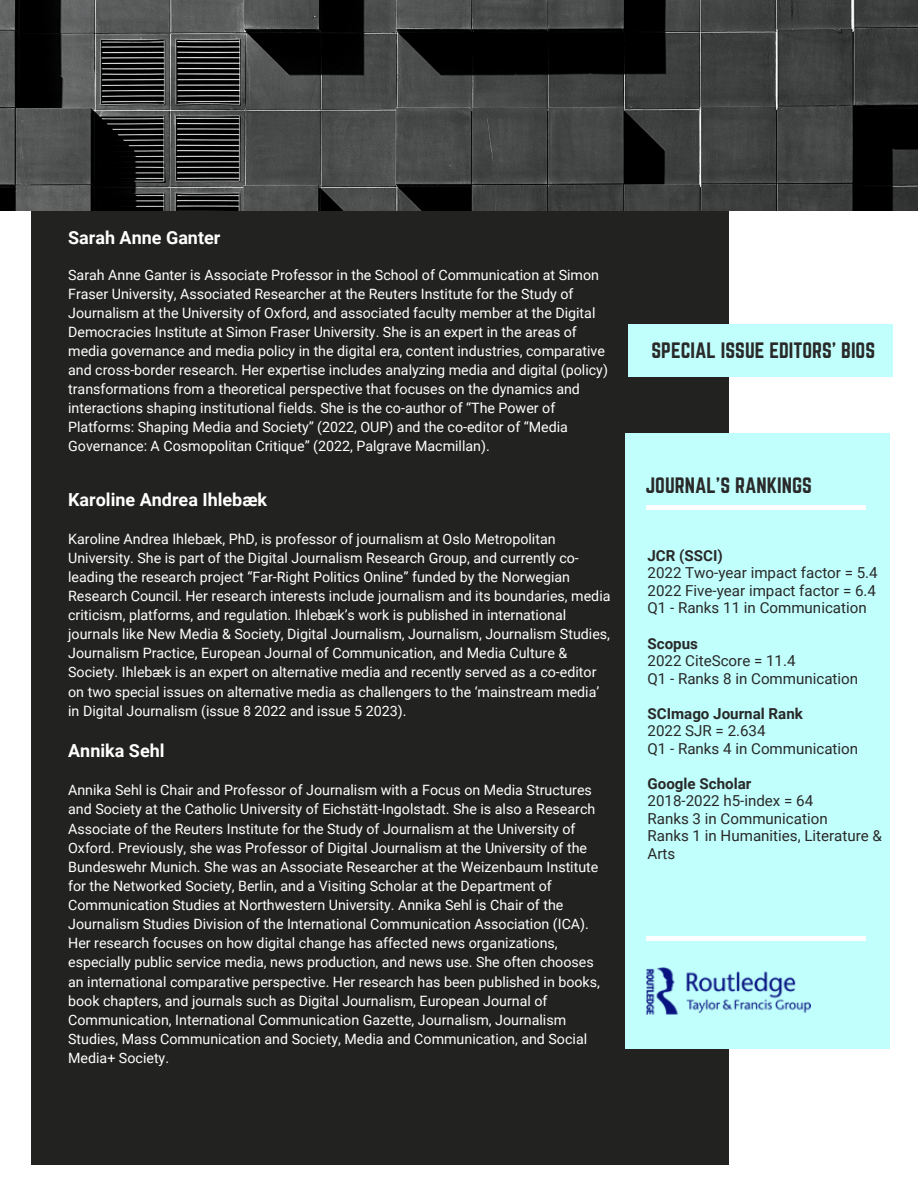
<style>
.page{position:relative;width:918px;height:1188px;background:#fff}
.page>*{position:absolute;margin:0;border:0;box-sizing:border-box;transform-origin:0 0}
.t1{font:19.5px "Norwester";color:#292929}
.t2{font:700 18px "Roboto";color:#fff}
.t3{font:15.15px/17.5px "Roboto";color:#292929}
.t4{font:700 15.15px "Roboto";color:#292929}
.t5{font:14.25px/19px "Roboto";color:#fff}
</style>
<div class="page">
<div style="left:31px;top:187px;width:698px;height:978px;background:#222320"></div>
<div style="left:625px;top:434px;width:264px;height:615px;background:#c1fffc"></div>
<hr style="left:647px;top:506px;width:219px;height:4px;background:#fff">
<div style="left:647px;top:936px;width:219px;height:5px;background:#fff"></div>
<img style="left:647px;top:968px;width:164px;height:46px">
<div style="left:628px;top:325px;width:264px;height:52px;background:#c1fffc"></div>
<img style="left:0;top:0;width:918px;height:210px">
<p class="t2" style="left:68px;top:227px;width:154px">Sarah Anne Ganter</p>
<p class="t5" style="left:68px;top:266px;width:541px">Sarah Anne Ganter is Associate Professor in the School of Communication at Simon Fraser University, Associated Researcher at the Reuters Institute for the Study of Journalism at the University of Oxford, and associated faculty member at the Digital Democracies Institute at Simon Fraser University. She is an expert in the areas of media governance and media policy in the digital era, content industries, comparative and cross-border research. Her expertise includes analyzing media and digital (policy) transformations from a theoretical perspective that focuses on the dynamics and interactions shaping institutional fields. She is the co-author of “The Power of Platforms: Shaping Media and Society” (2022, OUP) and the co-editor of “Media Governance: A Cosmopolitan Critique” (2022, Palgrave Macmillan).</p>
<p class="t2" style="left:68px;top:490px;width:201px">Karoline Andrea Ihlebæk</p>
<p class="t5" style="left:68px;top:529px;width:544px">Karoline Andrea Ihlebæk, PhD, is professor of journalism at Oslo Metropolitan University. She is part of the Digital Journalism Research Group, and currently co&shy;leading the research project “Far-Right Politics Online” funded by the Norwegian Research Council. Her research interests include journalism and its boundaries, media criticism, platforms, and regulation. Ihlebæk’s work is published in international journals like New Media &amp; Society, Digital Journalism, Journalism, Journalism Studies, Journalism Practice, European Journal of Communication, and Media Culture &amp; Society. Ihlebæk is an expert on alternative media and recently served as a co-editor on two special issues on alternative media as challengers to the ‘mainstream media’ in Digital Journalism (issue 8 2022 and issue 5 2023).</p>
<p class="t2" style="left:68px;top:740px;width:98px">Annika Sehl</p>
<p class="t5" style="left:68px;top:781px;width:533px">Annika Sehl is Chair and Professor of Journalism with a Focus on Media Structures and Society at the Catholic University of Eichstätt-Ingolstadt. She is also a Research Associate of the Reuters Institute for the Study of Journalism at the University of Oxford. Previously, she was Professor of Digital Journalism at the University of the Bundeswehr Munich. She was an Associate Researcher at the Weizenbaum Institute for the Networked Society, Berlin, and a Visiting Scholar at the Department of Communication Studies at Northwestern University. Annika Sehl is Chair of the Journalism Studies Division of the International Communication Association (ICA).<br>Her research focuses on how digital change has affected news organizations, especially public service media, news production, and news use. She often chooses an international comparative perspective. Her research has been published in books, book chapters, and journals such as Digital Journalism, European Journal of Communication, International Communication Gazette, Journalism, Journalism Studies, Mass Communication and Society, Media and Communication, and Social Media+ Society.</p>
<p class="t1" style="left:652px;top:338px;width:225px">SPECIAL ISSUE EDITORS' BIOS</p>
<p class="t1" style="left:646px;top:473px;width:168px">JOURNAL'S RANKINGS</p>
<p class="t4" style="left:648px;top:547px;width:77px">JCR (SSCI)</p>
<p class="t3" style="left:648px;top:564px;width:232px">2022 Two-year impact factor = 5.4</p>
<p class="t3" style="left:648px;top:582px;width:230px">2022 Five-year impact factor = 6.4</p>
<p class="t3" style="left:648px;top:599px;width:221px">Q1 - Ranks 11 in Communication</p>
<p class="t4" style="left:648px;top:634px;width:52px">Scopus</p>
<p class="t3" style="left:648px;top:652px;width:150px">2022 CiteScore = 11.4</p>
<p class="t3" style="left:648px;top:670px;width:212px">Q1 - Ranks 8 in Communication</p>
<p class="t4" style="left:648px;top:705px;width:157px">SCImago Journal Rank</p>
<p class="t3" style="left:648px;top:722px;width:120px">2022 SJR = 2.634</p>
<p class="t3" style="left:648px;top:740px;width:212px">Q1 - Ranks 4 in Communication</p>
<p class="t4" style="left:648px;top:775px;width:105px">Google Scholar</p>
<p class="t3" style="left:648px;top:792px;width:167px">2018-2022 h5-index = 64</p>
<p class="t3" style="left:648px;top:810px;width:182px">Ranks 3 in Communication</p>
<p class="t3" style="left:648px;top:828px;width:236px">Ranks 1 in Humanities, Literature &amp;<br>Arts</p>
</div>
